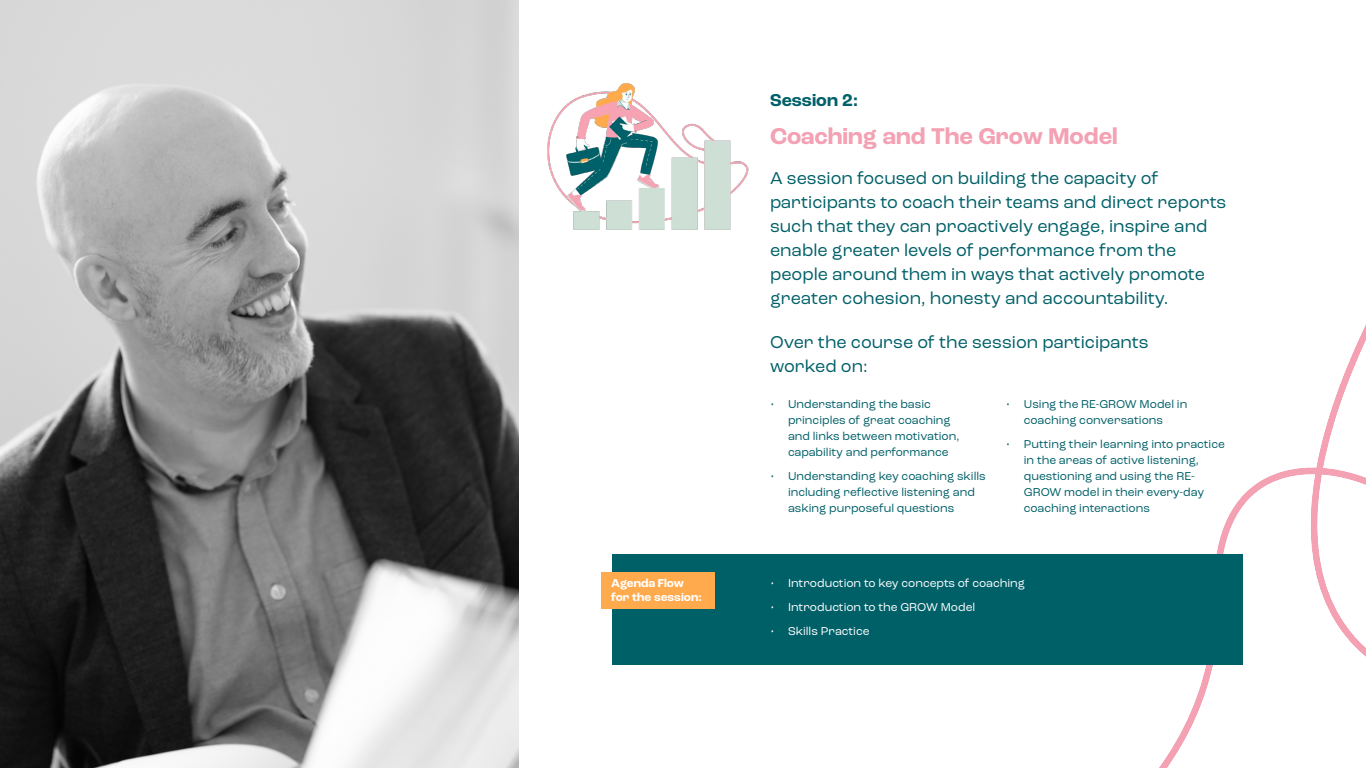
<style>
.page{position:relative;width:1366px;height:768px;background:#fff}
.page>*{position:absolute;margin:0;border:0;box-sizing:border-box;transform-origin:0 0}
.t1{font:700 24px "Roc Grotesk";color:#f3a1b3}
.t2{font:18px/24px "Roc Grotesk";color:#006068}
.t3{font:700 18px "Roc Grotesk";color:#006068}
.t4{font:12px/16px "Roc Grotesk";color:#006068}
.t5{font:12px "Roc Grotesk";color:#fff}
.t6{font:700 12px/14px "Roc Grotesk";color:#fff}
</style>
<div class="page">
<svg style="left:1320px;top:325px;width:46px;height:125px"></svg>
<svg style="left:1045px;top:450px;width:321px;height:318px"></svg>
<img style="left:0;top:0;width:518px;height:768px">
<div style="left:612px;top:554px;width:631px;height:110px;background:#006068"></div>
<div style="left:601px;top:572px;width:114px;height:37px;background:#ffaa4d"></div>
<img style="left:514px;top:77px;width:235px;height:170px">
<h2 class="t3" style="left:770px;top:89px;width:89px">Session 2:</h2>
<h1 class="t1" style="left:770px;top:121px;width:349px">Coaching and The Grow Model</h1>
<p class="t2" style="left:770px;top:166px;width:458px">A session focused on building the capacity of participants to coach their teams and direct reports such that they can proactively engage, inspire and enable greater levels of performance from the people around them in ways that actively promote greater cohesion, honesty and accountability.</p>
<h2 class="t2" style="left:770px;top:330px;width:380px">Over the course of the session participants worked on:</h2>
<p class="t4" style="left:788px;top:396px;width:173px;text-indent:-18px">• Understanding the basic principles of great coaching and links between motivation, capability and performance</p>
<p class="t4" style="left:788px;top:468px;width:199px;text-indent:-18px">• Understanding key coaching skills including reflective listening and asking purposeful questions</p>
<p class="t4" style="left:1006px;top:396px;width:183px;text-align:center">• Using the RE-GROW Model in coaching conversations</p>
<p class="t4" style="left:1024px;top:436px;width:203px;text-indent:-18px">• Putting their learning into practice in the areas of active listening, questioning and using the RE-<br>GROW model in their every-day coaching interactions</p>
<p class="t6" style="left:611px;top:576px;width:92px">Agenda Flow for the session:</p>
<p class="t5" style="left:770px;top:576px;width:257px">• Introduction to key concepts of coaching</p>
<p class="t5" style="left:770px;top:600px;width:207px">• Introduction to the GROW Model</p>
<p class="t5" style="left:770px;top:624px;width:101px">• Skills Practice</p>
</div>
